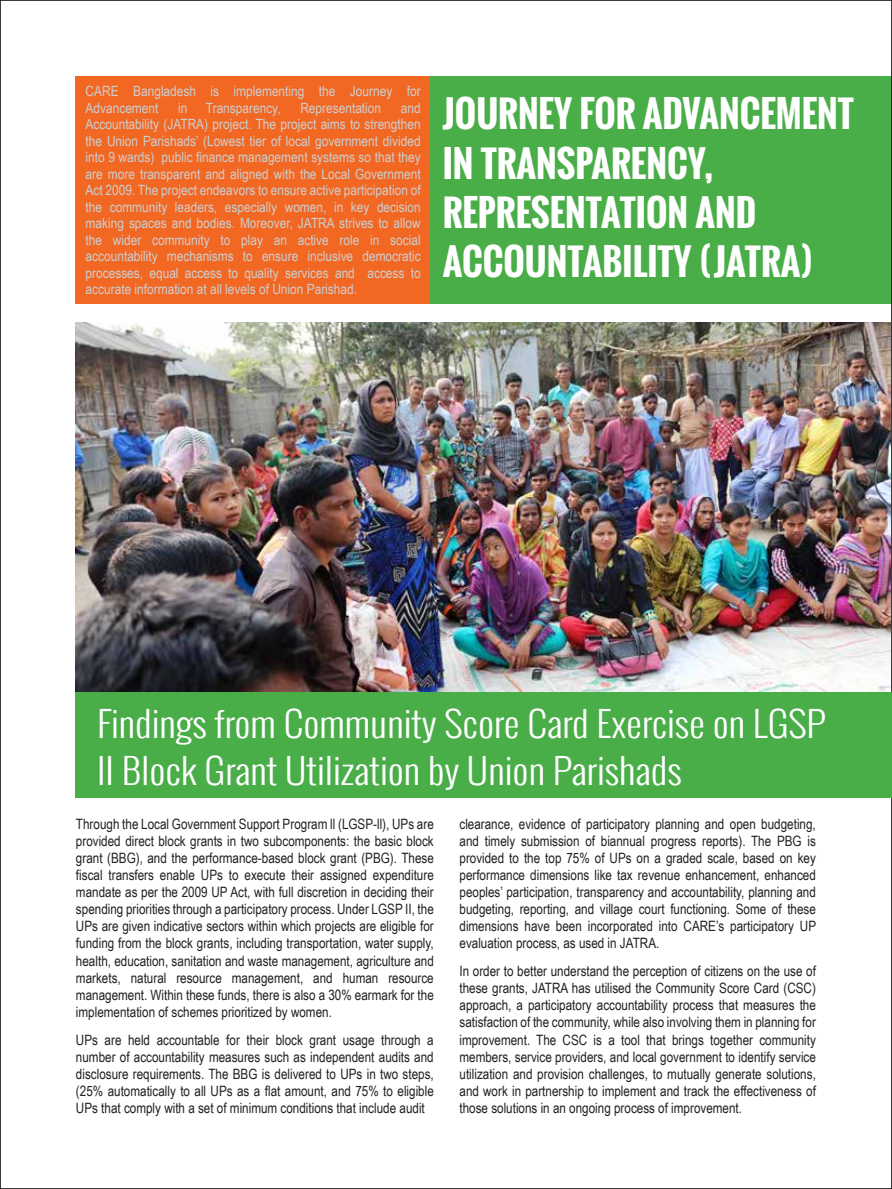
<style>
.page{position:relative;width:892px;height:1189px;background:#fff}
.page>*{position:absolute;margin:0;border:0;box-sizing:border-box;transform-origin:0 0}
.t1{font:700 36px/49.2px "Oswald";color:#fff}
.t2{font:300 35.1px/46.8px "Oswald";color:#fff;scale:1.11 1}
.t3{font:14.25px/17.1px "Arial Narrow";color:#231f20;text-align:justify}
.t4{font:14.1px/16.5px "Arial Narrow";color:#cdcfd0}
</style>
<div class="page">
<div style="left:430px;top:76px;width:461px;height:228px;background:#49ad48"></div>
<div style="left:75px;top:76px;width:355px;height:228px;background:#f26722"></div>
<img style="left:76px;top:322px;width:815px;height:370px">
<div style="left:76px;top:692px;width:816px;height:106px;background:#49ad48"></div>
<p class="t4" style="left:86px;top:82px;width:337px">CARE Bangladesh is implementing the Journey for<br>Advancement</p>
<p class="t4" style="left:86px;top:99px;width:337px;text-align:justify;text-indent:315px">and Accountability (JATRA) project. The project aims to strengthen the Union Parishads’ (Lowest tier of local government divided into 9 wards) public finance management systems so that they are more transparent and aligned with the Local Government Act 2009. The project endeavors to ensure active participation of the community leaders, especially women, in key decision making spaces and bodies. Moreover, JATRA strives to allow the wider community to play an active role in social accountability mechanisms to ensure inclusive democratic processes, equal access to quality services and access to accurate information at all levels of Union Parishad.</p>
<h1 class="t1" style="left:443px;top:90px;width:413px">JOURNEY FOR ADVANCEMENT<br>IN TRANSPARENCY,<br>REPRESENTATION AND<br>ACCOUNTABILITY (JATRA)</h1>
<p class="t4" style="left:178px;top:99px;width:11px">in</p>
<p class="t4" style="left:206px;top:99px;width:76px">Transparency,</p>
<p class="t4" style="left:300px;top:99px;width:82px">Representation</p>
<h2 class="t2" style="left:97px;top:700px;width:658px">Findings from Community Score Card Exercise on LGSP<br>II Block Grant Utilization by Union Parishads</h2>
<p class="t3" style="left:76px;top:814px;width:359px">Through the Local Government Support Program ll (LGSP-ll), UPs are provided direct block grants in two subcomponents: the basic block grant (BBG), and the performance-based block grant (PBG). These fiscal transfers enable UPs to execute their assigned expenditure mandate as per the 2009 UP Act, with full discretion in deciding their spending priorities through a participatory process. Under LGSP II, the UPs are given indicative sectors within which projects are eligible for funding from the block grants, including transportation, water supply, health, education, sanitation and waste management, agriculture and markets, natural resource management, and human resource management. Within these funds, there is also a 30% earmark for the implementation of schemes prioritized by women.</p>
<p class="t3" style="left:76px;top:1030px;width:359px">UPs are held accountable for their block grant usage through a number of accountability measures such as independent audits and disclosure requirements. The BBG is delivered to UPs in two steps, (25% automatically to all UPs as a flat amount, and 75% to eligible UPs that comply with a set of minimum conditions that include audit</p>
<p class="t3" style="left:459px;top:814px;width:358px">clearance, evidence of participatory planning and open budgeting, and timely submission of biannual progress reports). The PBG is provided to the top 75% of UPs on a graded scale, based on key performance dimensions like tax revenue enhancement, enhanced peoples’ participation, transparency and accountability, planning and budgeting, reporting, and village court functioning. Some of these dimensions have been incorporated into CARE’s participatory UP evaluation process, as used in JATRA.</p>
<p class="t3" style="left:459px;top:962px;width:358px">In order to better understand the perception of citizens on the use of these grants, JATRA has utilised the Community Score Card (CSC) approach, a participatory accountability process that measures the satisfaction of the community, while also involving them in planning for improvement. The CSC is a tool that brings together community members, service providers, and local government to identify service utilization and provision challenges, to mutually generate solutions, and work in partnership to implement and track the effectiveness of those solutions in an ongoing process of improvement.</p>
</div>
